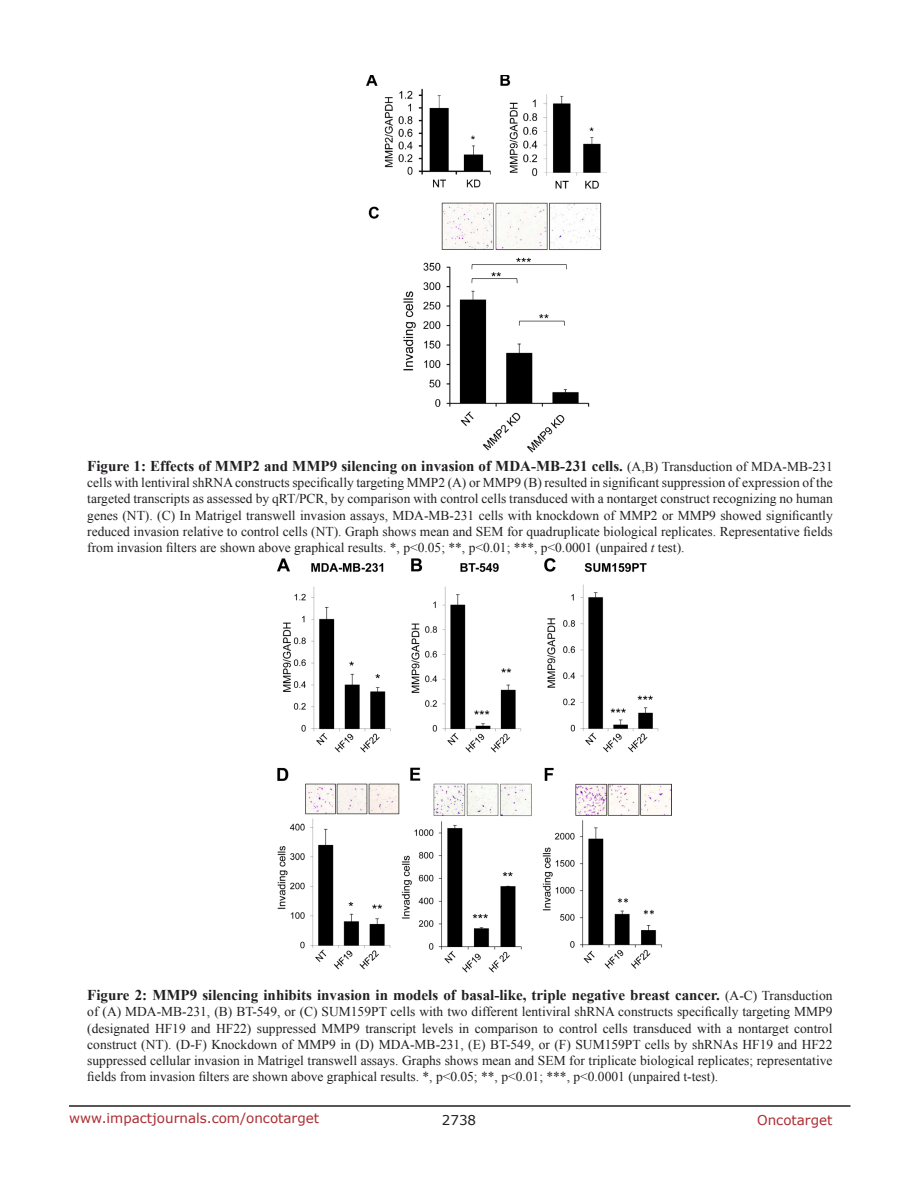
<style>
.page{position:relative;width:918px;height:1188px;background:#fff}
.page>*{position:absolute;margin:0;border:0;box-sizing:border-box;transform-origin:0 0}
.FigureText{font:700 15px "Times New Roman";color:#221f22}
.FigureText-2{font:13.5px/16.2px "Times New Roman";color:#221f22;text-align:justify}
.t1{font:13.5px "Verdana";color:#ac2b31}
.t2{font:13.5px "Verdana";color:#221f22}
.s1{font-weight:400;font-size:13.5px}
.s2{font-style:italic}
</style>
<div class="page">
<hr style="left:69px;top:1105px;width:781px;height:2px;background:#231f20">
<img style="left:366px;top:75px;width:241px;height:378px">
<img style="left:277px;top:558px;width:394px;height:415px">
<p class="FigureText" style="left:87px;top:456px;width:747px">Figure 1: Effects of MMP2 and MMP9 silencing on invasion of MDA-MB-231 cells. <span class="s1">(A,B) Transduction of MDA-MB-231</span></p>
<p class="FigureText-2" style="left:87px;top:474px;width:747px">cells with lentiviral shRNA constructs specifically targeting MMP2 (A) or MMP9 (B) resulted in significant suppression of expression of the targeted transcripts as assessed by qRT/PCR, by comparison with control cells transduced with a nontarget construct recognizing no human genes (NT). (C) In Matrigel transwell invasion assays, MDA-MB-231 cells with knockdown of MMP2 or MMP9 showed significantly reduced invasion relative to control cells (NT). Graph shows mean and SEM for quadruplicate biological replicates. Representative fields from invasion filters are shown above graphical results. *, p&lt;0.05; **, p&lt;0.01; ***, p&lt;0.0001 (unpaired <span class="s2">t</span> test).</p>
<p class="FigureText" style="left:87px;top:985px;width:747px">Figure 2: MMP9 silencing inhibits invasion in models of basal-like, triple negative breast cancer. <span class="s1">(A-C) Transduction</span></p>
<p class="FigureText-2" style="left:87px;top:1004px;width:747px">of (A) MDA-MB-231, (B) BT-549, or (C) SUM159PT cells with two different lentiviral shRNA constructs specifically targeting MMP9 (designated HF19 and HF22) suppressed MMP9 transcript levels in comparison to control cells transduced with a nontarget control construct (NT). (D-F) Knockdown of MMP9 in (D) MDA-MB-231, (E) BT-549, or (F) SUM159PT cells by shRNAs HF19 and HF22 suppressed cellular invasion in Matrigel transwell assays. Graphs shows mean and SEM for triplicate biological replicates; representative fields from invasion filters are shown above graphical results. *, p&lt;0.05; **, p&lt;0.01; ***, p&lt;0.0001 (unpaired t-test).</p>
<p class="t1" style="left:69px;top:1109px;width:252px">www.impactjournals.com/oncotarget</p>
<p class="t2" style="left:442px;top:1111px;width:36px">2738</p>
<p class="t1" style="left:757px;top:1111px;width:77px">Oncotarget</p>
</div>
